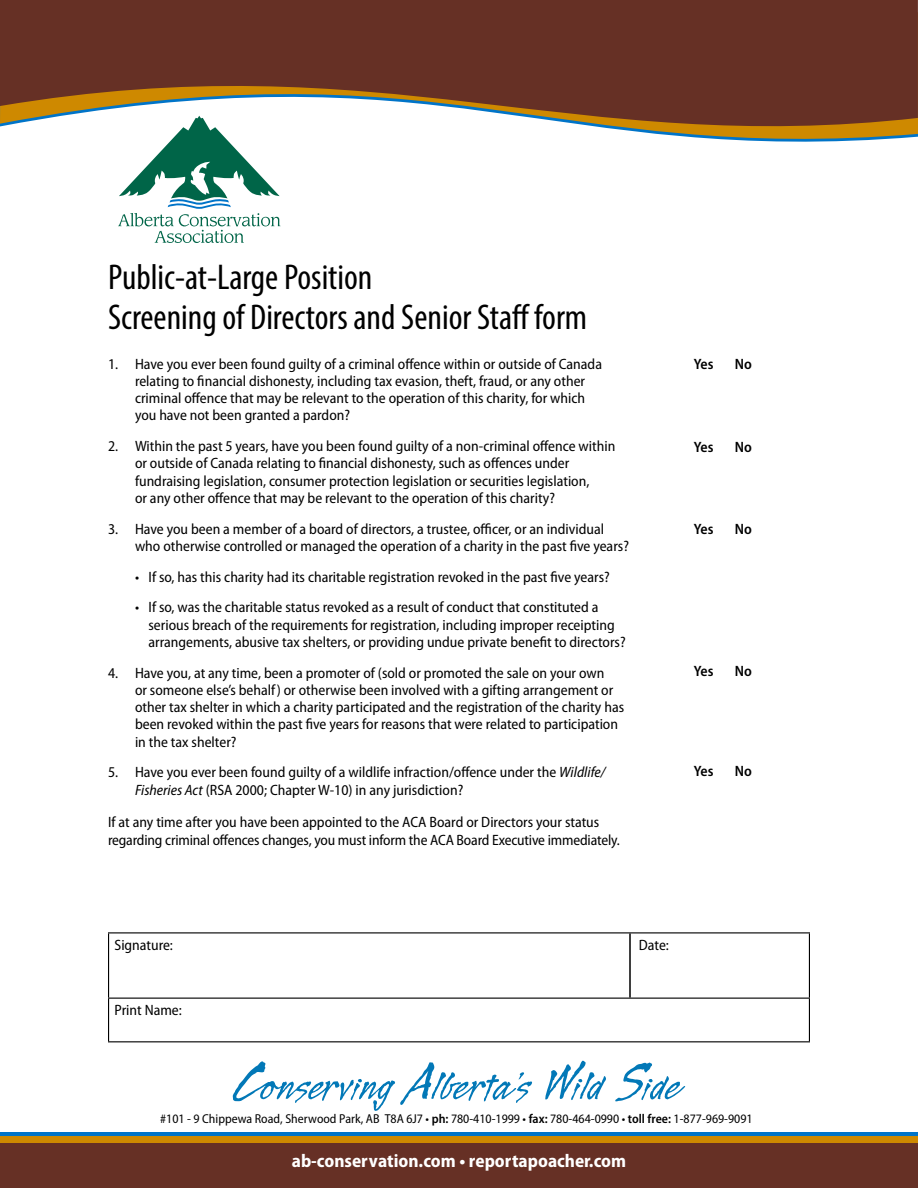
<style>
.page{position:relative;width:918px;height:1188px;background:#fff}
.page>*{position:absolute;margin:0;border:0;box-sizing:border-box;transform-origin:0 0}
.t1{font:condensed 36px/40.5px "Myriad Pro";color:#000}
.t2{font:700 semi-condensed 18.6px "Myriad Pro";color:#fff}
.t3{font:semi-condensed 15px/17.2px "Myriad Pro";color:#000}
.t4{font:600 semi-condensed 15px "Myriad Pro";letter-spacing:-.005em;color:#000}
.t5{font:semi-condensed 12.9px "Myriad Pro";color:#000}
.s1{font-style:italic}
.s2{font-weight:600}
</style>
<div class="page">
<hr style="left:629px;top:933px;width:2px;height:65px;background:#000">
<hr style="left:809px;top:933px;width:1px;height:65px;background:#000">
<hr style="left:809px;top:999px;width:1px;height:42px;background:#000">
<hr style="left:108px;top:932px;width:522px;height:1px;background:#000">
<hr style="left:108px;top:933px;width:1px;height:65px;background:#000">
<hr style="left:630px;top:932px;width:180px;height:1px;background:#000">
<hr style="left:108px;top:998px;width:522px;height:1px;background:#000">
<hr style="left:108px;top:999px;width:1px;height:42px;background:#000">
<hr style="left:630px;top:998px;width:180px;height:1px;background:#000">
<hr style="left:108px;top:1041px;width:522px;height:1px;background:#000">
<hr style="left:630px;top:1041px;width:180px;height:1px;background:#000">
<svg style="left:0;top:0;width:918px;height:142px;background:#805444"></svg>
<div style="left:0;top:1132px;width:918px;height:7px;background:#0074c8"></div>
<div style="left:0;top:1141px;width:918px;height:47px;background:#663025"></div>
<div style="left:0;top:1136px;width:918px;height:7px;background:#ce8900"></div>
<svg style="left:233px;top:1061px;width:452px;height:50px"></svg>
<svg style="left:118px;top:116px;width:162px;height:127px"></svg>
<h1 class="t1" style="left:108px;top:256px;width:481px">Public-at-Large Position<br>Screening of Directors and Senior Staff form</h1>
<p class="t3" style="left:135px;top:355px;width:469px;text-indent:-27px">1. Have you ever been found guilty of a criminal offence within or outside of Canada relating to financial dishonesty, including tax evasion, theft, fraud, or any other criminal offence that may be relevant to the operation of this charity, for which you have not been granted a pardon?</p>
<p class="t3" style="left:135px;top:437px;width:482px;text-indent:-27px">2. Within the past 5 years, have you been found guilty of a non-criminal offence within or outside of Canada relating to financial dishonesty, such as offences under fundraising legislation, consumer protection legislation or securities legislation,<br>or any other offence that may be relevant to the operation of this charity?</p>
<p class="t3" style="left:135px;top:520px;width:496px;text-indent:-27px">3. Have you been a member of a board of directors, a trustee, officer, or an individual who otherwise controlled or managed the operation of a charity in the past five years?</p>
<p class="t3" style="left:135px;top:568px;width:476px">• If so, has this charity had its charitable registration revoked in the past five years?</p>
<p class="t3" style="left:148px;top:598px;width:479px;text-indent:-14px">• If so, was the charitable status revoked as a result of conduct that constituted a serious breach of the requirements for registration, including improper receipting arrangements, abusive tax shelters, or providing undue private benefit to directors?</p>
<p class="t3" style="left:135px;top:664px;width:491px;text-indent:-27px">4. Have you, at any time, been a promoter of (sold or promoted the sale on your own<br>or someone else’s behalf) or otherwise been involved with a gifting arrangement or other tax shelter in which a charity participated and the registration of the charity has been revoked within the past five years for reasons that were related to participation in the tax shelter?</p>
<p class="t3" style="left:135px;top:763px;width:472px;line-height:18px;text-indent:-27px">5. Have you ever been found guilty of a wildlife infraction/offence under the <span class="s1">Wildlife/<br>Fisheries Act</span> (RSA 2000; Chapter W-10) in any jurisdiction?</p>
<p class="t3" style="left:108px;top:813px;width:513px;line-height:18px">If at any time after you have been appointed to the ACA Board or Directors your status regarding criminal offences changes, you must inform the ACA Board Executive immediately.</p>
<p class="t4" style="left:694px;top:354px;width:21px">Yes</p>
<p class="t4" style="left:735px;top:354px;width:19px">No</p>
<p class="t4" style="left:694px;top:438px;width:21px">Yes</p>
<p class="t4" style="left:735px;top:438px;width:19px">No</p>
<p class="t4" style="left:694px;top:520px;width:21px">Yes</p>
<p class="t4" style="left:735px;top:520px;width:19px">No</p>
<p class="t4" style="left:694px;top:662px;width:21px">Yes</p>
<p class="t4" style="left:735px;top:662px;width:19px">No</p>
<p class="t4" style="left:694px;top:762px;width:21px">Yes</p>
<p class="t4" style="left:735px;top:762px;width:19px">No</p>
<p class="t3" style="left:115px;top:936px;width:60px">Signature:</p>
<p class="t3" style="left:639px;top:936px;width:32px">Date:</p>
<p class="t3" style="left:115px;top:1002px;width:69px">Print Name:</p>
<p class="t5" style="left:160px;top:1111px;width:594px">#101 - 9 Chippewa Road, Sherwood Park, AB T8A 6J7 • <span class="s2">ph:</span> 780-410-1999 • <span class="s2">fax:</span> 780-464-0990 • <span class="s2">toll free:</span> 1-877-969-9091</p>
<p class="t2" style="left:292px;top:1149px;width:336px">ab-conservation.com • reportapoacher.com</p>
</div>
